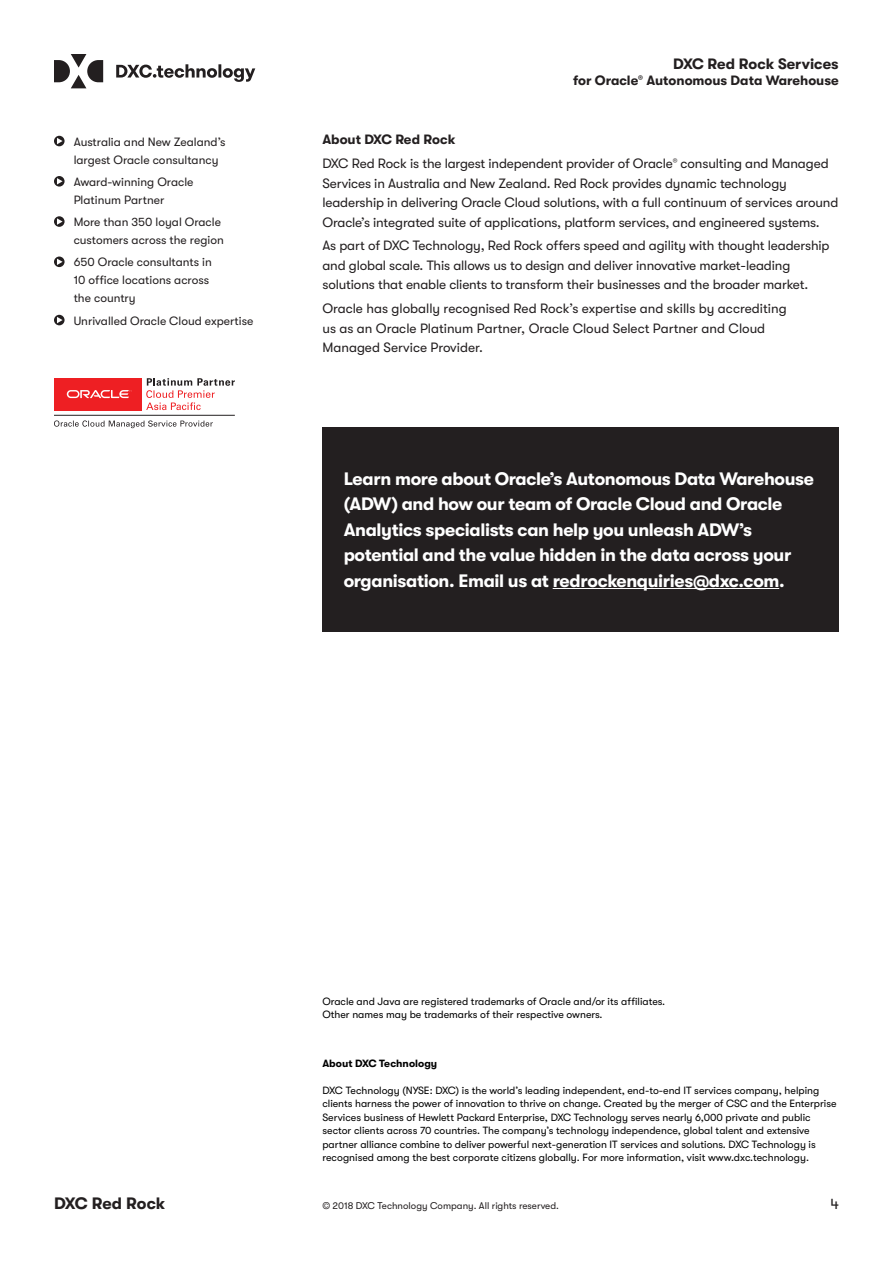
<style>
.page{position:relative;width:893px;height:1263px;background:#fff}
.page>*{position:absolute;margin:0;border:0;box-sizing:border-box;transform-origin:0 0}
.t1{font:700 18px/25.5px "GT Walsheim Pro";letter-spacing:-.02em;color:#fff}
.t2{font:700 16.5px "GT Walsheim Pro";letter-spacing:-.01em;color:#231f20}
.t3{font:700 15px "GT Walsheim Pro";color:#231f20}
.t4{font:15px "GT Walsheim Pro";color:#231f20}
.t5{font:13.5px/19.5px "GT Walsheim Pro";letter-spacing:-.01em;color:#231f20}
.t6{font:700 13.5px "GT Walsheim Pro";color:#231f20}
.t7{font:12px/18px "GT Walsheim Pro";color:#231f20}
.t8{font:10.5px/13.5px "GT Walsheim Pro";color:#000}
.t9{font:700 10.5px "GT Walsheim Pro";color:#000}
.t10{font:9.75px "GT Walsheim Pro";color:#231f20}
.s1{font-weight:700}
</style>
<div class="page">
<svg style="left:54px;top:54px;width:201px;height:34px"></svg>
<div style="left:322px;top:427px;width:517px;height:204px;background:#231f20"></div>
<hr style="left:553px;top:588px;width:226px;height:1px;background:#fff">
<div style="left:54px;top:136px;width:11px;height:10px;background:#231f20;border-radius:50%"></div>
<svg style="left:57px;top:138px;width:6px;height:6px"></svg>
<svg style="left:54px;top:176px;width:11px;height:11px"></svg>
<svg style="left:57px;top:178px;width:6px;height:7px"></svg>
<svg style="left:54px;top:216px;width:11px;height:11px"></svg>
<svg style="left:57px;top:218px;width:6px;height:7px"></svg>
<div style="left:54px;top:257px;width:11px;height:10px;background:#231f20;border-radius:50%"></div>
<svg style="left:57px;top:259px;width:6px;height:6px"></svg>
<div style="left:54px;top:315px;width:11px;height:10px;background:#231f20;border-radius:50%"></div>
<svg style="left:57px;top:317px;width:6px;height:6px"></svg>
<svg style="left:146px;top:378px;width:89px;height:32px"></svg>
<div style="left:54px;top:378px;width:88px;height:32px;background:#ee1f23"></div>
<svg style="left:67px;top:390px;width:64px;height:8px"></svg>
<svg style="left:54px;top:420px;width:159px;height:8px"></svg>
<hr style="left:54px;top:415px;width:181px;height:1px;background:#231f20">
<p class="t7" style="left:74px;top:133px;width:154px">Australia and New Zealand’s largest Oracle consultancy</p>
<p class="t7" style="left:74px;top:173px;width:121px">Award-winning Oracle<br>Platinum Partner</p>
<p class="t7" style="left:74px;top:213px;width:152px">More than 350 loyal Oracle customers across the region</p>
<p class="t7" style="left:74px;top:253px;width:140px">650 Oracle consultants in<br>10 office locations across the country</p>
<p class="t7" style="left:74px;top:312px;width:181px">Unrivalled Oracle Cloud expertise</p>
<p class="t3" style="left:673px;top:56px;width:167px">DXC Red Rock Services</p>
<p class="t6" style="left:573px;top:73px;width:267px">for Oracle<sup>®</sup> Autonomous Data Warehouse</p>
<p class="t5" style="left:322px;top:128px;width:508px;line-height:23.7px"><span class="s1">About DXC Red Rock<br></span>DXC Red Rock is the largest independent provider of Oracle<sup>®</sup> consulting and Managed</p>
<p class="t5" style="left:322px;top:173px;width:517px">Services in Australia and New Zealand. Red Rock provides dynamic technology leadership in delivering Oracle Cloud solutions, with a full continuum of services around<br>Oracle’s integrated suite of applications, platform services, and engineered systems.</p>
<p class="t5" style="left:322px;top:236px;width:509px">As part of DXC Technology, Red Rock offers speed and agility with thought leadership and global scale. This allows us to design and deliver innovative market-leading solutions that enable clients to transform their businesses and the broader market.</p>
<p class="t5" style="left:322px;top:299px;width:466px">Oracle has globally recognised Red Rock’s expertise and skills by accrediting us as an Oracle Platinum Partner, Oracle Cloud Select Partner and Cloud<br>Managed Service Provider.</p>
<p class="t1" style="left:344px;top:466px;width:472px">Learn more about Oracle’s Autonomous Data Warehouse (ADW) and how our team of Oracle Cloud and Oracle Analytics specialists can help you unleash ADW’s potential and the value hidden in the data across your organisation. Email us at redrockenquiries@dxc.com.</p>
<p class="t2" style="left:54px;top:1194px;width:113px">DXC Red Rock</p>
<p class="t8" style="left:322px;top:994px;width:344px">Oracle and Java are registered trademarks of Oracle and/or its affiliates.<br>Other names may be trademarks of their respective owners.</p>
<p class="t9" style="left:322px;top:1057px;width:116px">About DXC Technology</p>
<p class="t8" style="left:322px;top:1083px;width:516px">DXC Technology (NYSE: DXC) is the world’s leading independent, end-to-end IT services company, helping clients harness the power of innovation to thrive on change. Created by the merger of CSC and the Enterprise Services business of Hewlett Packard Enterprise, DXC Technology serves nearly 6,000 private and public sector clients across 70 countries. The company’s technology independence, global talent and extensive partner alliance combine to deliver powerful next-generation IT services and solutions. DXC Technology is recognised among the best corporate citizens globally. For more information, visit www.dxc.technology.</p>
<p class="t10" style="left:322px;top:1200px;width:238px">© 2018 DXC Technology Company. All rights reserved.</p>
<p class="t4" style="left:830px;top:1195px;width:10px">4</p>
</div>
